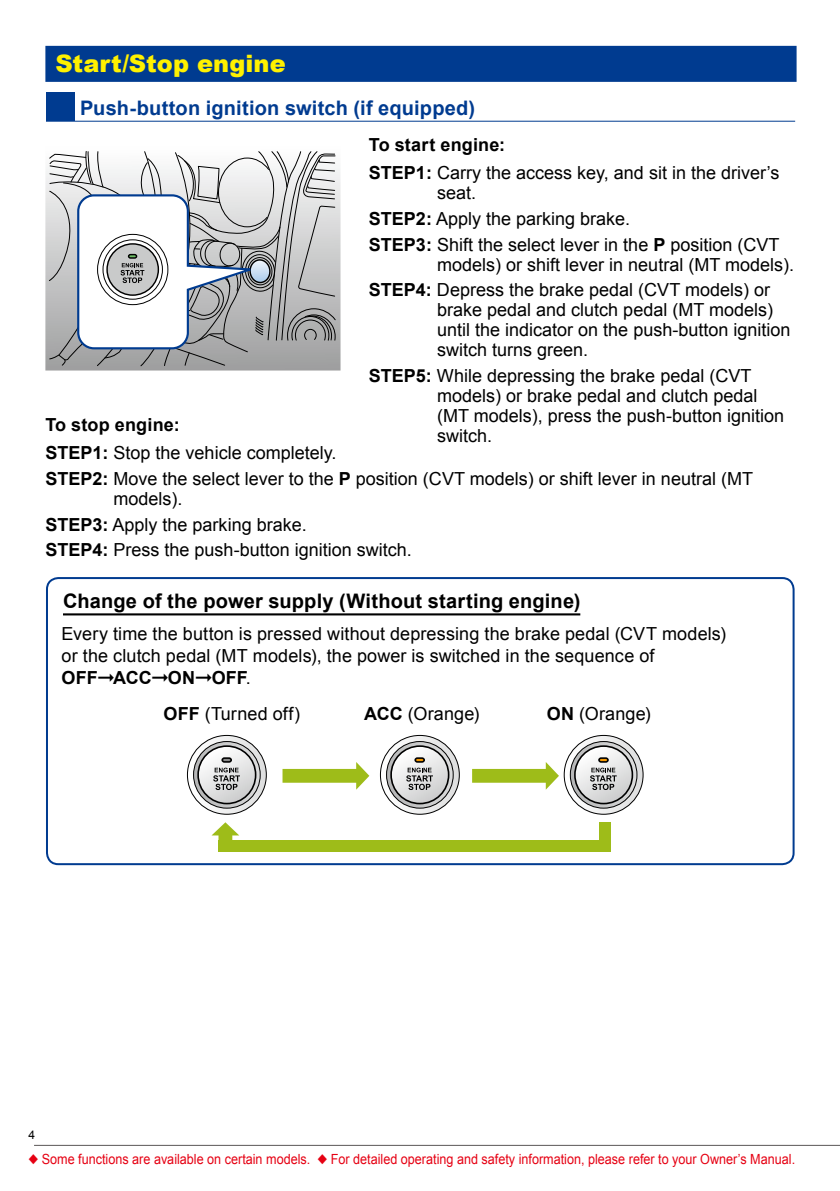
<style>
.page{position:relative;width:840px;height:1191px;background:#fff}
.page>*{position:absolute;margin:0;border:0;box-sizing:border-box;transform-origin:0 0}
.t1{font:900 24px "Arial";color:#fff100}
.t2{font:700 20px "Arial";letter-spacing:.01em;color:#000}
.t3{font:700 20px "Arial";letter-spacing:.01em;color:#003b90}
.t4{font:18px/20px "Arial";color:#000}
.t5{font:14px "Arial";color:#e60013;scale:.9 1}
.t6{font:12px "Arial";color:#000}
.s1{font-weight:700}
</style>
<div class="page">
<hr style="left:34px;top:1145px;width:805px;height:1px;background:#5a5757">
<div style="left:46px;top:577px;width:748px;height:288px;border:2px solid #003b90;border-radius:11px"></div>
<div style="left:46px;top:47px;width:749px;height:34px;background:#003b90"></div>
<div style="left:45px;top:46px;width:751px;height:36px;border:2px solid #003b90"></div>
<svg style="left:282px;top:762px;width:87px;height:27px"></svg>
<svg style="left:472px;top:762px;width:86px;height:27px"></svg>
<svg style="left:211px;top:822px;width:28px;height:18px"></svg>
<div style="left:599px;top:822px;width:11px;height:23px;background:#9ebc19"></div>
<div style="left:218px;top:840px;width:392px;height:12px;background:#9ebc19"></div>
<svg style="left:187px;top:735px;width:79px;height:79px"></svg>
<div style="left:187px;top:735px;width:79px;height:79px;border:1px solid #000;border-radius:50%"></div>
<svg style="left:193px;top:741px;width:67px;height:67px"></svg>
<div style="left:193px;top:741px;width:67px;height:67px;border:1px solid #000;border-radius:50%"></div>
<svg style="left:198px;top:746px;width:57px;height:57px"></svg>
<div style="left:197px;top:745px;width:59px;height:59px;border:2px solid #000;border-radius:50%"></div>
<svg style="left:213px;top:758px;width:27px;height:32px"></svg>
<div style="left:221px;top:757px;width:11px;height:5px;border:2px solid #000;border-radius:2px"></div>
<svg style="left:380px;top:735px;width:79px;height:79px"></svg>
<div style="left:380px;top:735px;width:79px;height:79px;border:1px solid #000;border-radius:50%"></div>
<svg style="left:386px;top:741px;width:67px;height:67px"></svg>
<div style="left:386px;top:741px;width:67px;height:67px;border:1px solid #000;border-radius:50%"></div>
<svg style="left:391px;top:746px;width:57px;height:57px"></svg>
<div style="left:390px;top:745px;width:59px;height:59px;border:2px solid #000;border-radius:50%"></div>
<svg style="left:406px;top:758px;width:27px;height:32px"></svg>
<div style="left:414px;top:757px;width:11px;height:5px;border:2px solid #000;border-radius:2px"></div>
<svg style="left:564px;top:735px;width:78px;height:79px"></svg>
<div style="left:563px;top:735px;width:80px;height:79px;border:1px solid #000;border-radius:50%"></div>
<svg style="left:570px;top:741px;width:66px;height:67px"></svg>
<div style="left:569px;top:741px;width:68px;height:67px;border:1px solid #000;border-radius:50%"></div>
<svg style="left:574px;top:746px;width:58px;height:57px"></svg>
<div style="left:573px;top:745px;width:60px;height:59px;border:2px solid #000;border-radius:50%"></div>
<svg style="left:589px;top:758px;width:27px;height:32px"></svg>
<div style="left:598px;top:757px;width:10px;height:5px;border:2px solid #000;border-radius:2px"></div>
<hr style="left:63px;top:613px;width:517px;height:2px;background:#000">
<hr style="left:46px;top:121px;width:748px;height:1px;background:#003b90">
<div style="left:46px;top:93px;width:28px;height:28px;background:#003b90"></div>
<svg style="left:45px;top:168px;width:295px;height:202px"></svg>
<svg style="left:48px;top:151px;width:288px;height:216px"></svg>
<div style="left:128px;top:254px;width:9px;height:5px;border:1px solid #000;border-radius:2px"></div>
<h1 class="t1" style="left:55px;top:51px;width:232px">Start/Stop engine</h1>
<p class="t3" style="left:80px;top:95px;width:396px">Push-button ignition switch (if equipped)</p>
<p class="t4" style="left:369px;top:131px;width:412px;line-height:28px"><span class="s1">To start engine:<br>STEP1:</span> Carry the access key, and sit in the driver’s</p>
<p class="t4" style="left:369px;top:180px;width:412px;line-height:25.6px;text-indent:68px">seat.<br><span class="s1">STEP2:</span> Apply the parking brake.<br><span class="s1">STEP3:</span> Shift the select lever in the <span class="s1">P</span> position (CVT</p>
<p class="t4" style="left:368px;top:252px;width:426px;line-height:25.6px;text-indent:68px">models) or shift lever in neutral (MT models).<br><span class="s1">STEP4:</span> Depress the brake pedal (CVT models) or</p>
<p class="t4" style="left:437px;top:300px;width:355px">brake pedal and clutch pedal (MT models) until the indicator on the push-button ignition switch turns green.</p>
<p class="t4" style="left:437px;top:366px;width:348px;text-indent:-68px"><span class="s1">STEP5:</span> While depressing the brake pedal (CVT models) or brake pedal and clutch pedal (MT models), press the push-button ignition switch.</p>
<p class="t4" style="left:45px;top:411px;width:292px;line-height:28px"><span class="s1">To stop engine:<br>STEP1:</span> Stop the vehicle completely.</p>
<p class="t4" style="left:113px;top:469px;width:640px;text-indent:-68px"><span class="s1">STEP2:</span> Move the select lever to the <span class="s1">P</span> position (CVT models) or shift lever in neutral (MT models).</p>
<p class="t4" style="left:45px;top:512px;width:368px;line-height:25.6px"><span class="s1">STEP3:</span> Apply the parking brake.<br><span class="s1">STEP4:</span> Press the push-button ignition switch.</p>
<p class="t2" style="left:63px;top:588px;width:518px">Change of the power supply (Without starting engine)</p>
<p class="t4" style="left:62px;top:623px;width:665px;line-height:21.6px">Every time the button is pressed without depressing the brake pedal (CVT models) or the clutch pedal (MT models), the power is switched in the sequence of<br><span class="s1">OFF</span>➞<span class="s1">ACC</span>➞<span class="s1">ON</span>➞<span class="s1">OFF</span>.</p>
<p class="t4" style="left:163px;top:704px;width:138px"><span class="s1">OFF</span> (Turned off)</p>
<p class="t4" style="left:364px;top:704px;width:117px"><span class="s1">ACC</span> (Orange)</p>
<p class="t4" style="left:546px;top:704px;width:105px"><span class="s1">ON</span> (Orange)</p>
<p class="t6" style="left:28px;top:1126px;width:8px">4</p>
<p class="t5" style="left:28px;top:1149px;width:853px">◆ Some functions are available on certain models. ◆ For detailed operating and safety information, please refer to your Owner’s Manual.</p>
</div>
